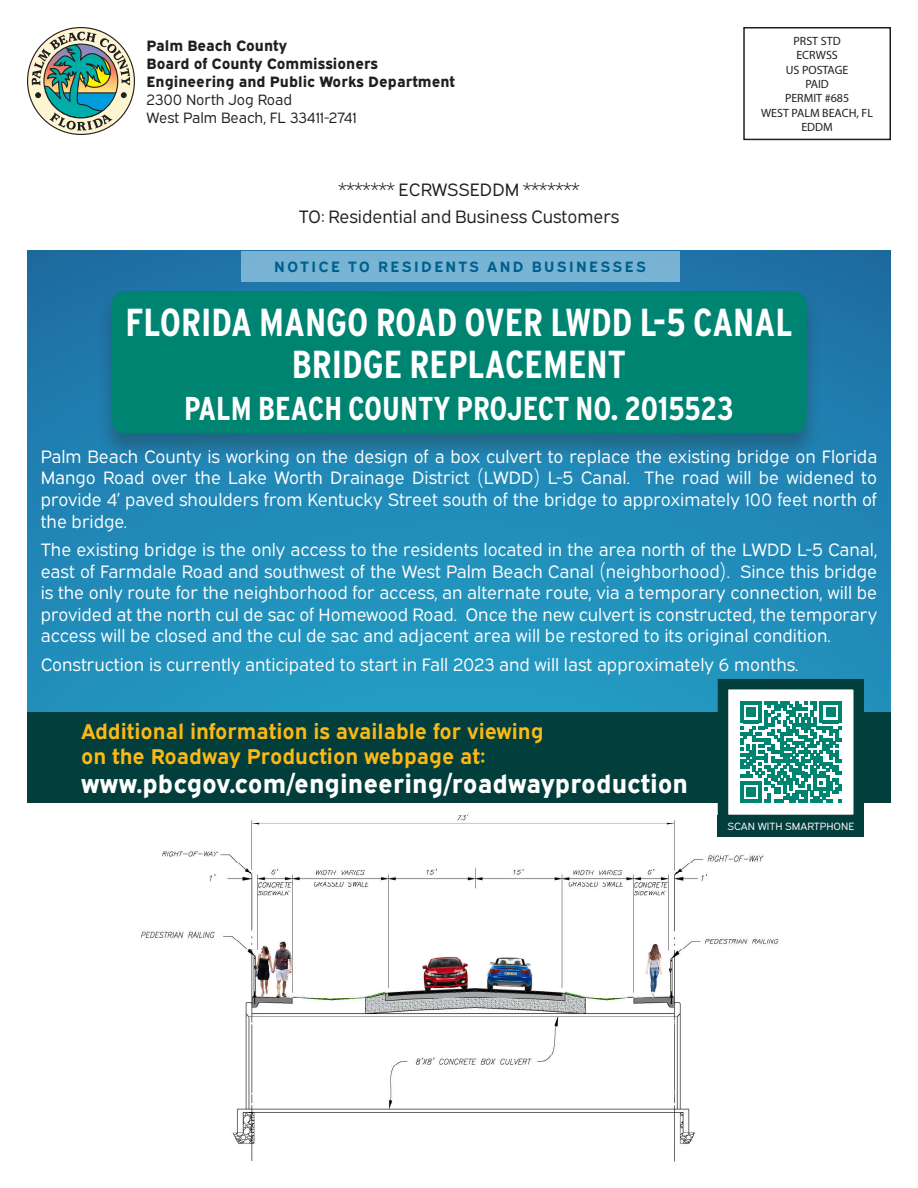
<style>
.page{position:relative;width:918px;height:1188px;background:#fff}
.page>*{position:absolute;margin:0;border:0;box-sizing:border-box;transform-origin:0 0}
.t1{font:700 39px "Interstate Condensed";color:#fff}
.t2{font:700 33px "Interstate Condensed";color:#fff}
.t3{font:25.5px "Expressway Xb";color:#fff}
.t4{font:700 21.45px/24.5px "Expressway Rg";color:#fcb814}
.t5{font:18px/21.6px "Expressway Bk";color:#fff;text-align:justify}
.t6{font:18px "Expressway Bk";color:#231f20}
.t7{font:15px "Expressway Xb";color:#231f20}
.t8{font:15px "Expressway Bk";color:#231f20}
.t9{font:700 15px "Expressway Rg";letter-spacing:.16em;color:#005f8c}
.t10{font:12px "Myriad Pro";color:#231f20}
.t11{font:10.5px "Expressway Bk";color:#fff}
</style>
<div class="page">
<img style="left:140px;top:814px;width:724px;height:348px">
<div style="left:27px;top:251px;width:864px;height:461px;background:linear-gradient(to bottom,#1f6ea4,#229ac3)"></div>
<svg style="left:28px;top:28px;width:106px;height:106px"></svg>
<svg style="left:32px;top:32px;width:98px;height:99px;background:#93af9d"></svg>
<div style="left:96px;top:291px;width:726px;height:172px;background:#231f20;opacity:.3"></div>
<div style="left:111px;top:291px;width:696px;height:142px;background:#008472;border-radius:14px"></div>
<div style="left:241px;top:251px;width:438px;height:30px;background:#78b4d4"></div>
<div style="left:743px;top:27px;width:148px;height:113px;border:2px solid #231f20"></div>
<div style="left:27px;top:712px;width:864px;height:91px;background:#013e3c"></div>
<svg style="left:712px;top:674px;width:157px;height:156px"></svg>
<div style="left:718px;top:815px;width:146px;height:21px;background:#013e3c"></div>
<p class="t7" style="left:147px;top:34px;width:142px">Palm Beach County</p>
<p class="t7" style="left:147px;top:52px;width:233px">Board of County Commissioners</p>
<p class="t7" style="left:147px;top:70px;width:310px">Engineering and Public Works Department</p>
<p class="t8" style="left:147px;top:88px;width:147px">2300 North Jog Road</p>
<p class="t8" style="left:147px;top:106px;width:212px">West Palm Beach, FL 33411-2741</p>
<p class="t6" style="left:338px;top:175px;width:243px">******* ECRWSSEDDM *******</p>
<p class="t6" style="left:299px;top:203px;width:322px">TO: Residential and Business Customers</p>
<p class="t9" style="left:274px;top:255px;width:373px">NOTICE TO RESIDENTS AND BUSINESSES</p>
<p class="t10" style="left:794px;top:33px;width:49px">PRST STD</p>
<p class="t10" style="left:796px;top:48px;width:43px">ECRWSS</p>
<p class="t10" style="left:786px;top:62px;width:64px">US POSTAGE</p>
<p class="t10" style="left:805px;top:77px;width:25px">PAID</p>
<p class="t10" style="left:785px;top:91px;width:66px">PERMIT #685</p>
<p class="t10" style="left:761px;top:105px;width:113px">WEST PALM BEACH, FL</p>
<p class="t10" style="left:801px;top:120px;width:33px">EDDM</p>
<p class="t1" style="left:125px;top:300px;width:669px">FLORIDA MANGO ROAD OVER LWDD L-5 CANAL</p>
<p class="t1" style="left:292px;top:342px;width:336px">BRIDGE REPLACEMENT</p>
<p class="t2" style="left:184px;top:390px;width:551px">PALM BEACH COUNTY PROJECT NO. 2015523</p>
<p class="t5" style="left:41px;top:444px;width:838px">Palm Beach County is working on the design of a box culvert to replace the existing bridge on Florida Mango Road over the Lake Worth Drainage District (LWDD) L-5 Canal. The road will be widened to provide 4’ paved shoulders from Kentucky Street south of the bridge to approximately 100 feet north of the bridge.</p>
<p class="t5" style="left:41px;top:537px;width:838px">The existing bridge is the only access to the residents located in the area north of the LWDD L-5 Canal, east of Farmdale Road and southwest of the West Palm Beach Canal (neighborhood). Since this bridge is the only route for the neighborhood for access, an alternate route, via a temporary connection, will be provided at the north cul de sac of Homewood Road. Once the new culvert is constructed, the temporary access will be closed and the cul de sac and adjacent area will be restored to its original condition.</p>
<p class="t5" style="left:41px;top:652px;width:759px">Construction is currently anticipated to start in Fall 2023 and will last approximately 6 months.</p>
<p class="t4" style="left:81px;top:717px;width:464px">Additional information is available for viewing on the Roadway Production webpage at:</p>
<p class="t3" style="left:81px;top:763px;width:609px">www.pbcgov.com/engineering/roadwayproduction</p>
<p class="t11" style="left:727px;top:818px;width:128px">SCAN WITH SMARTPHONE</p>
</div>
